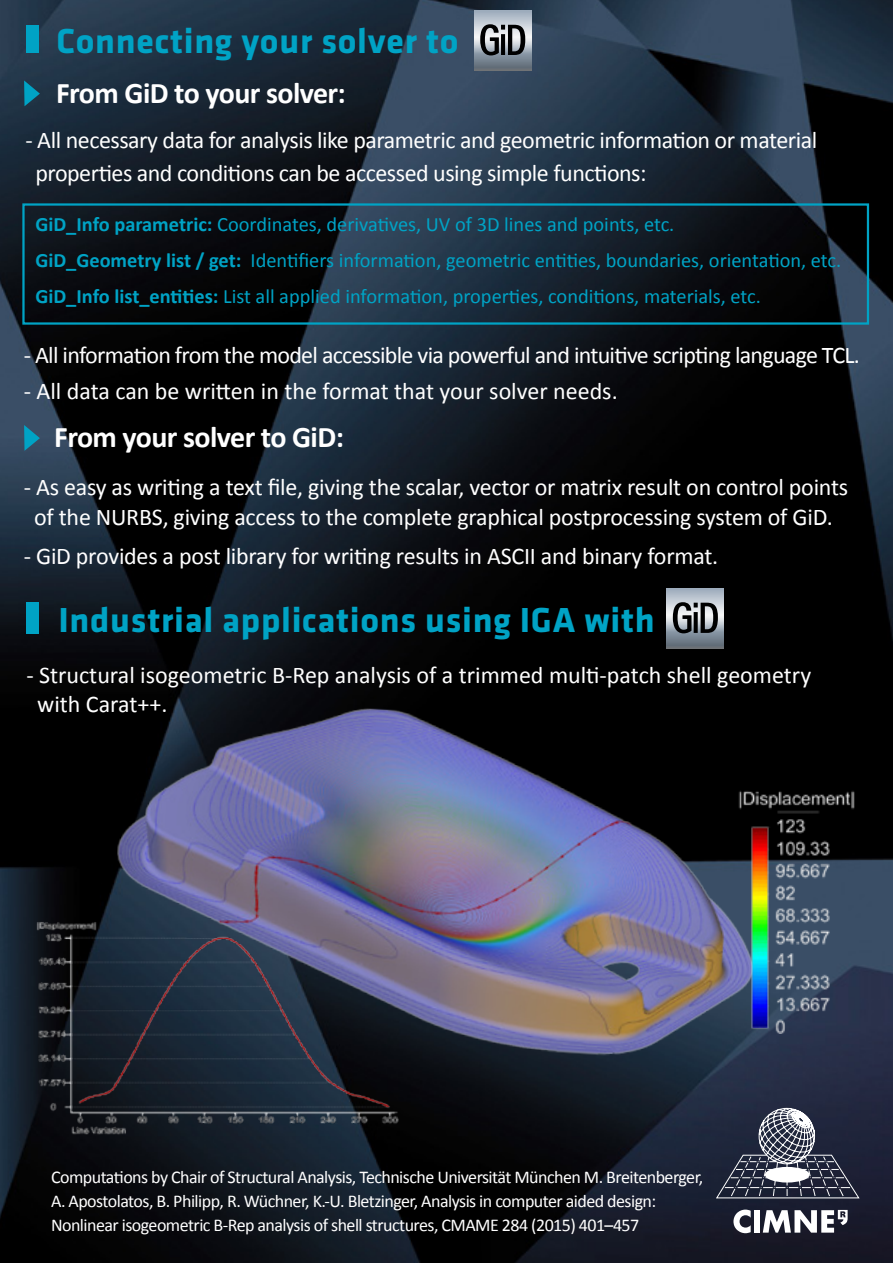
<style>
.page{position:relative;width:893px;height:1263px;background:#fff}
.page>*{position:absolute;margin:0;border:0;box-sizing:border-box;transform-origin:0 0}
.t1{font:700 36px "Klavika";letter-spacing:.02em;color:#00a3c5}
.t2{font:700 30px "Calibri";letter-spacing:-.02em;color:#fff}
.t3{font:24px/33px "Calibri";letter-spacing:-.01em;color:#fff}
.t4{font:24px "Calibri";letter-spacing:-.03em;color:#fff}
.t5{font:20.4px/36px "Calibri";color:#00a3c5}
.t6{font:18px/24px "Calibri";letter-spacing:-.03em;color:#fff}
.s1{font-weight:700}
</style>
<div class="page">
<img style="left:0;top:0;width:893px;height:1263px">
<div style="left:26px;top:26px;width:12px;height:27px;background:#00a3c5"></div>
<div style="left:26px;top:602px;width:13px;height:32px;background:#00a3c5"></div>
<svg style="left:24px;top:80px;width:16px;height:26px"></svg>
<svg style="left:24px;top:425px;width:16px;height:26px"></svg>
<svg style="left:716px;top:1108px;width:144px;height:90px"></svg>
<svg style="left:733px;top:1209px;width:18px;height:24px"></svg>
<div style="left:754px;top:1210px;width:6px;height:22px;background:#fff"></div>
<svg style="left:763px;top:1210px;width:85px;height:22px"></svg>
<img style="left:90px;top:671px;width:700px;height:412px">
<img style="left:734px;top:779px;width:125px;height:254px">
<div style="left:22px;top:203px;width:847px;height:122px;border:2px solid #00a3c5"></div>
<img style="left:32px;top:907px;width:390px;height:270px">
<svg style="left:667px;top:588px;width:57px;height:60px"></svg>
<svg style="left:673px;top:602px;width:45px;height:31px"></svg>
<svg style="left:474px;top:11px;width:57px;height:59px"></svg>
<svg style="left:480px;top:24px;width:45px;height:31px"></svg>
<h1 class="t1" style="left:56px;top:21px;width:404px">Connecting your solver to</h1>
<p class="t2" style="left:56px;top:74px;width:291px">From GiD to your solver:</p>
<p class="t3" style="left:35px;top:122px;width:783px;text-indent:-10px">- All necessary data for analysis like parametric and geometric information or material properties and conditions can be accessed using simple functions:</p>
<p class="t5" style="left:35px;top:205px;width:807px"><span class="s1">GiD_Info parametric:</span> Coordinates, derivatives, UV of 3D lines and points, etc.<br><span class="s1">GiD_Geometry list / get:</span> Identifiers information, geometric entities, boundaries, orientation, etc.<br><span class="s1">GiD_Info list_entities:</span> List all applied information, properties, conditions, materials, etc.</p>
<p class="t4" style="left:24px;top:340px;width:838px">- All information from the model accessible via powerful and intuitive scripting language TCL.</p>
<p class="t3" style="left:24px;top:374px;width:595px">- All data can be written in the format that your solver needs.</p>
<p class="t2" style="left:54px;top:419px;width:291px">From your solver to GiD:</p>
<p class="t3" style="left:24px;top:471px;width:826px;line-height:30px;text-align:center">- As easy as writing a text file, giving the scalar, vector or matrix result on control points of the NURBS, giving access to the complete graphical postprocessing system of GiD.</p>
<p class="t3" style="left:24px;top:539px;width:696px">- GiD provides a post library for writing results in ASCII and binary format.</p>
<h1 class="t1" style="left:58px;top:600px;width:598px">Industrial applications using IGA with</h1>
<p class="t3" style="left:37px;top:659px;width:776px;line-height:28.8px;text-indent:-11px">- Structural isogeometric B-Rep analysis of a trimmed multi-patch shell geometry with Carat++.</p>
<p class="t6" style="left:51px;top:1164px;width:654px">Computations by Chair of Structural Analysis, Technische Universität München M. Breitenberger,<br>A. Apostolatos, B. Philipp, R. Wüchner, K.-U. Bletzinger, Analysis in computer aided design:<br>Nonlinear isogeometric B-Rep analysis of shell structures, CMAME 284 (2015) 401–457</p>
</div>
